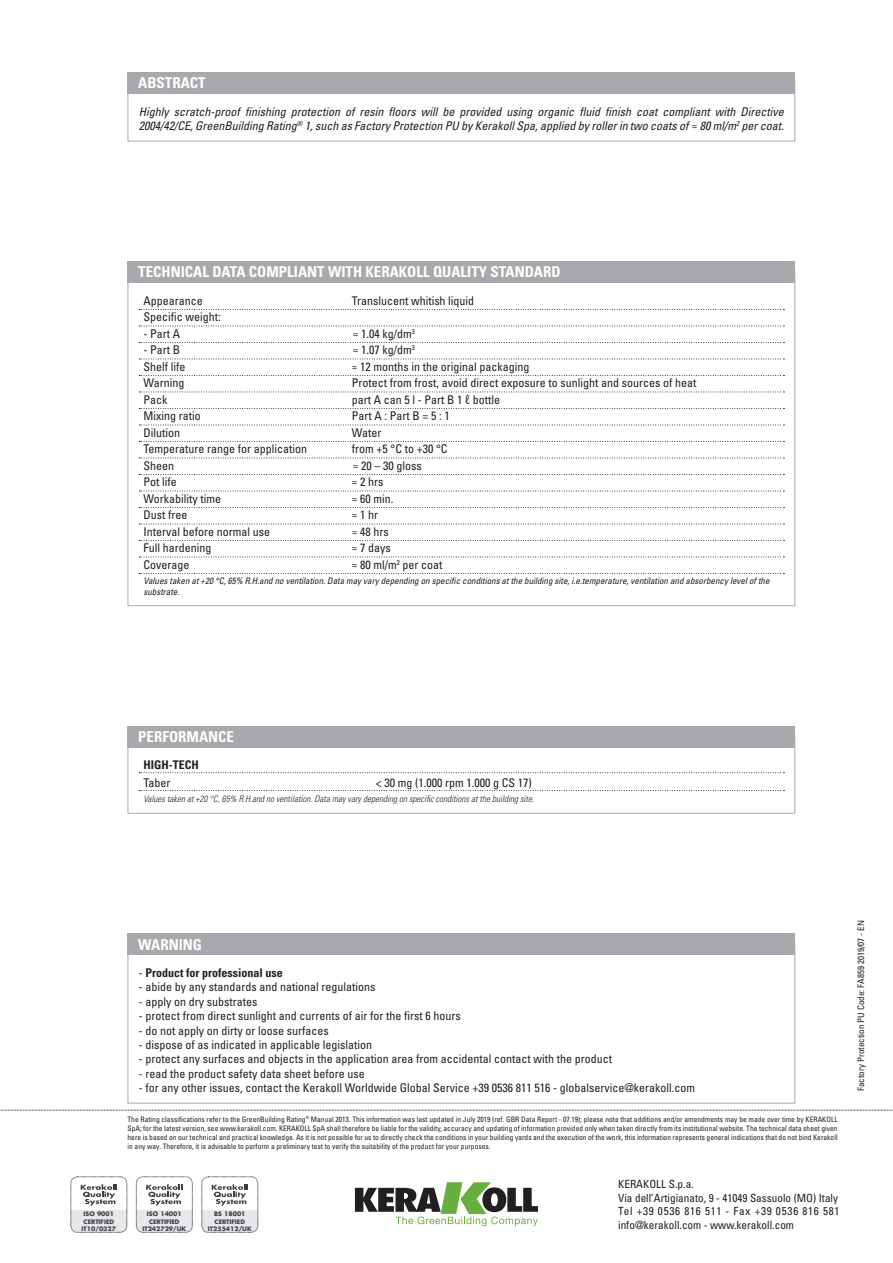
<style>
.page{position:relative;width:893px;height:1263px;background:#fff}
.page>*{position:absolute;margin:0;border:0;box-sizing:border-box;transform-origin:0 0}
.titolo_box{font:700 condensed 15px "Univers LT Std";color:#fff}
.eco_tabella_prestazi{font:condensed 12px "Univers LT Std";color:#231f20}
.eco_resa{font:condensed 12px "Univers LT Std";color:#231f20}
.eco_resa-2{font:italic condensed 12px/14.4px "Univers LT Std";color:#231f20}
._2011_tab_prest_big{font:condensed 12px "Univers LT Std";color:#231f20}
.eco_resa-3{font:700 condensed 12px "Univers LT Std";color:#231f20}
._2011_titoli_prestaz{font:700 condensed 12px "Univers LT Std";color:#231f20}
.t1{font:condensed 11.25px/13.5px "Univers LT Std";color:#231f20}
.eco_nota_dati{font:italic condensed 9px/10.8px "Univers LT Std";color:#231f20}
.eco_nota_dati-2{font:italic 300 condensed 9px "Univers LT Std";color:#231f20}
.notag_eco_codice_sc{font:condensed 9px "Univers LT Std";color:#231f20}
.t2{font:condensed 7.5px/9px "Univers LT Std";color:#231f20;text-align:justify}
.t3{font:700 6px/7.2px "Futura Std";color:#3c3f44;text-align:center}
.s1{font-style:italic}
.s2{font-weight:400}
</style>
<div class="page">
<svg style="left:0;top:1110px;width:893px;height:1px"></svg>
<svg style="left:355px;top:1182px;width:183px;height:44px"></svg>
<div style="left:71px;top:1176px;width:56px;height:56px;border:1px dashed #231f20;border-radius:7px"></div>
<svg style="left:71px;top:1184px;width:56px;height:48px"></svg>
<div style="left:136px;top:1176px;width:56px;height:56px;border:1px dashed #231f20;border-radius:7px"></div>
<svg style="left:136px;top:1184px;width:56px;height:48px"></svg>
<div style="left:202px;top:1176px;width:56px;height:56px;border:1px dashed #231f20;border-radius:7px"></div>
<svg style="left:202px;top:1184px;width:56px;height:48px"></svg>
<div style="left:128px;top:81px;width:667px;height:61px;border:1px solid #a8a9ad"></div>
<div style="left:128px;top:72px;width:667px;height:22px;background:#a8a9ad"></div>
<div style="left:128px;top:933px;width:667px;height:22px;background:#a8a9ad"></div>
<svg style="left:139px;top:772px;width:645px;height:1px"></svg>
<svg style="left:139px;top:790px;width:645px;height:1px"></svg>
<div style="left:128px;top:734px;width:667px;height:80px;border:1px solid #a8a9ad"></div>
<div style="left:128px;top:726px;width:667px;height:21px;background:#a8a9ad"></div>
<svg style="left:139px;top:309px;width:645px;height:1px"></svg>
<svg style="left:139px;top:326px;width:645px;height:1px"></svg>
<svg style="left:139px;top:342px;width:645px;height:1px"></svg>
<svg style="left:139px;top:359px;width:645px;height:1px"></svg>
<svg style="left:139px;top:375px;width:645px;height:1px"></svg>
<svg style="left:139px;top:392px;width:645px;height:1px"></svg>
<svg style="left:139px;top:408px;width:645px;height:1px"></svg>
<svg style="left:139px;top:425px;width:645px;height:1px"></svg>
<svg style="left:139px;top:441px;width:645px;height:1px"></svg>
<svg style="left:139px;top:458px;width:645px;height:1px"></svg>
<svg style="left:139px;top:474px;width:645px;height:1px"></svg>
<svg style="left:139px;top:491px;width:645px;height:1px"></svg>
<svg style="left:139px;top:507px;width:645px;height:1px"></svg>
<svg style="left:139px;top:524px;width:645px;height:1px"></svg>
<svg style="left:139px;top:540px;width:645px;height:1px"></svg>
<svg style="left:139px;top:557px;width:645px;height:1px"></svg>
<svg style="left:139px;top:573px;width:645px;height:1px"></svg>
<div style="left:128px;top:261px;width:667px;height:22px;background:#a8a9ad"></div>
<p class="titolo_box" style="left:138px;top:74px;width:69px">ABSTRACT</p>
<p class="eco_resa-2" style="left:139px;top:104px;width:646px">Highly scratch-proof finishing protection of resin floors will be provided using organic fluid finish coat compliant with Directive<br>2004/42/CE, GreenBuilding Rating<sup>®</sup> 1, such as Factory Protection PU by Kerakoll Spa, applied by roller in two coats of ≈ 80 ml/m<sup>2</sup> per coat.</p>
<p class="titolo_box" style="left:138px;top:263px;width:424px">TECHNICAL DATA COMPLIANT WITH KERAKOLL QUALITY STANDARD</p>
<p class="eco_tabella_prestazi" style="left:143px;top:293px;width:61px">Appearance</p>
<p class="eco_tabella_prestazi" style="left:352px;top:293px;width:124px">Translucent whitish liquid</p>
<p class="eco_tabella_prestazi" style="left:143px;top:309px;width:79px">Specific weight:</p>
<p class="eco_tabella_prestazi" style="left:143px;top:326px;width:38px">- Part A</p>
<p class="eco_tabella_prestazi" style="left:352px;top:326px;width:65px"><span class="s1">≈</span> 1.04 kg/dm<sup>3</sup></p>
<p class="eco_tabella_prestazi" style="left:143px;top:342px;width:38px">- Part B</p>
<p class="eco_tabella_prestazi" style="left:352px;top:342px;width:65px"><span class="s1">≈</span> 1.07 kg/dm<sup>3</sup></p>
<p class="eco_tabella_prestazi" style="left:143px;top:359px;width:43px">Shelf life</p>
<p class="eco_tabella_prestazi" style="left:352px;top:359px;width:179px">≈ 12 months in the original packaging</p>
<p class="eco_tabella_prestazi" style="left:143px;top:375px;width:42px">Warning</p>
<p class="eco_tabella_prestazi" style="left:352px;top:375px;width:346px">Protect from frost, avoid direct exposure to sunlight and sources of heat</p>
<p class="eco_tabella_prestazi" style="left:143px;top:392px;width:25px">Pack</p>
<p class="eco_tabella_prestazi" style="left:352px;top:392px;width:150px">part A can 5 l - Part B 1 ℓ bottle</p>
<p class="eco_tabella_prestazi" style="left:143px;top:408px;width:59px">Mixing ratio</p>
<p class="eco_tabella_prestazi" style="left:352px;top:408px;width:99px">Part A : Part B = 5 : 1</p>
<p class="eco_tabella_prestazi" style="left:143px;top:425px;width:38px">Dilution</p>
<p class="eco_tabella_prestazi" style="left:352px;top:425px;width:31px">Water</p>
<p class="eco_tabella_prestazi" style="left:143px;top:441px;width:165px">Temperature range for application</p>
<p class="eco_tabella_prestazi" style="left:352px;top:441px;width:97px">from +5 °C to +30 °C</p>
<p class="eco_tabella_prestazi" style="left:143px;top:458px;width:32px">Sheen</p>
<p class="eco_tabella_prestazi" style="left:352px;top:458px;width:71px"><span class="s1">≈</span> 20 – 30 gloss</p>
<p class="eco_tabella_prestazi" style="left:143px;top:474px;width:35px">Pot life</p>
<p class="eco_tabella_prestazi" style="left:352px;top:474px;width:33px">≈ 2 hrs</p>
<p class="eco_tabella_prestazi" style="left:143px;top:491px;width:79px">Workability time</p>
<p class="eco_tabella_prestazi" style="left:352px;top:491px;width:43px">≈ 60 min.</p>
<p class="eco_tabella_prestazi" style="left:143px;top:507px;width:45px">Dust free</p>
<p class="eco_tabella_prestazi" style="left:352px;top:507px;width:28px">≈ 1 hr</p>
<p class="eco_tabella_prestazi" style="left:143px;top:524px;width:128px">Interval before normal use</p>
<p class="eco_tabella_prestazi" style="left:352px;top:524px;width:38px">≈ 48 hrs</p>
<p class="eco_tabella_prestazi" style="left:143px;top:540px;width:69px">Full hardening</p>
<p class="eco_tabella_prestazi" style="left:352px;top:540px;width:40px">≈ 7 days</p>
<p class="eco_tabella_prestazi" style="left:143px;top:557px;width:47px">Coverage</p>
<p class="eco_tabella_prestazi" style="left:352px;top:557px;width:92px">≈ 80 ml/m<sup>2</sup> per coat</p>
<p class="eco_nota_dati" style="left:143px;top:575px;width:628px">Values taken at +20 °C, 65% R.H.and no ventilation. Data may vary depending on specific conditions at the building site, i.e.temperature, ventilation and absorbency level of the substrate.</p>
<p class="titolo_box" style="left:138px;top:727px;width:97px">PERFORMANCE</p>
<p class="_2011_titoli_prestaz" style="left:143px;top:758px;width:57px">HIGH-TECH</p>
<p class="_2011_tab_prest_big" style="left:143px;top:775px;width:29px">Taber</p>
<p class="_2011_tab_prest_big" style="left:376px;top:775px;width:157px">&lt; 30 mg (1.000 rpm 1.000 g CS 17)</p>
<p class="eco_nota_dati-2" style="left:143px;top:794px;width:392px">Values taken at +20 °C, 65% R.H.and no ventilation. Data may vary depending on specific conditions at the building site.</p>
<p class="titolo_box" style="left:138px;top:935px;width:65px">WARNING</p>
<p class="eco_resa-3" style="left:139px;top:965px;width:145px"><span class="s2">-</span> Product for professional use</p>
<p class="eco_resa" style="left:139px;top:979px;width:238px">- abide by any standards and national regulations</p>
<p class="eco_resa" style="left:139px;top:994px;width:120px">- apply on dry substrates</p>
<p class="eco_resa" style="left:139px;top:1008px;width:323px">- protect from direct sunlight and currents of air for the first 6 hours</p>
<p class="eco_resa" style="left:139px;top:1023px;width:191px">- do not apply on dirty or loose surfaces</p>
<p class="eco_resa" style="left:139px;top:1037px;width:235px">- dispose of as indicated in applicable legislation</p>
<p class="eco_resa" style="left:139px;top:1051px;width:475px">- protect any surfaces and objects in the application area from accidental contact with the product</p>
<p class="eco_resa" style="left:139px;top:1066px;width:227px">- read the product safety data sheet before use</p>
<p class="eco_resa" style="left:139px;top:1080px;width:558px">- for any other issues, contact the Kerakoll Worldwide Global Service +39 0536 811 516 - globalservice@kerakoll.com</p>
<p class="t2" style="left:128px;top:1114px;width:712px">The Rating classifications refer to the GreenBuilding Rating<sup>®</sup> Manual 2013. This information was last updated in July 2019 (ref. GBR Data Report - 07.19); please note that additions and/or amendments may be made over time by KERAKOLL SpA; for the latest version, see www.kerakoll.com. KERAKOLL SpA shall therefore be liable for the validity, accuracy and updating of information provided only when taken directly from its institutional website. The technical data sheet given here is based on our technical and practical knowledge. As it is not possible for us to directly check the conditions in your building yards and the execution of the work, this information represents general indications that do not bind Kerakoll in any way. Therefore, it is advisable to perform a preliminary test to verify the suitability of the product for your purposes.</p>
<p class="t3" style="left:82px;top:1210px;width:36px">ISO 9001<br>CERTIFIED<br>IT10/0327</p>
<p class="t3" style="left:142px;top:1210px;width:45px">ISO 14001<br>CERTIFIED<br>IT242729/UK</p>
<p class="t3" style="left:208px;top:1210px;width:45px">BS 18001<br>CERTIFIED<br>IT255412/UK</p>
<h3 class="t1" style="left:618px;top:1177px;width:223px">KERAKOLL S.p.a.<br>Via dell’Artigianato, 9 - 41049 Sassuolo (MO) Italy Tel +39 0536 816 511 - Fax +39 0536 816 581 info@kerakoll.com - www.kerakoll.com</h3>
<p class="notag_eco_codice_sc" style="left:855px;top:1091px;width:172px;rotate:-90deg">Factory Protection PU Code: FA859 2019/07 - EN</p>
</div>
